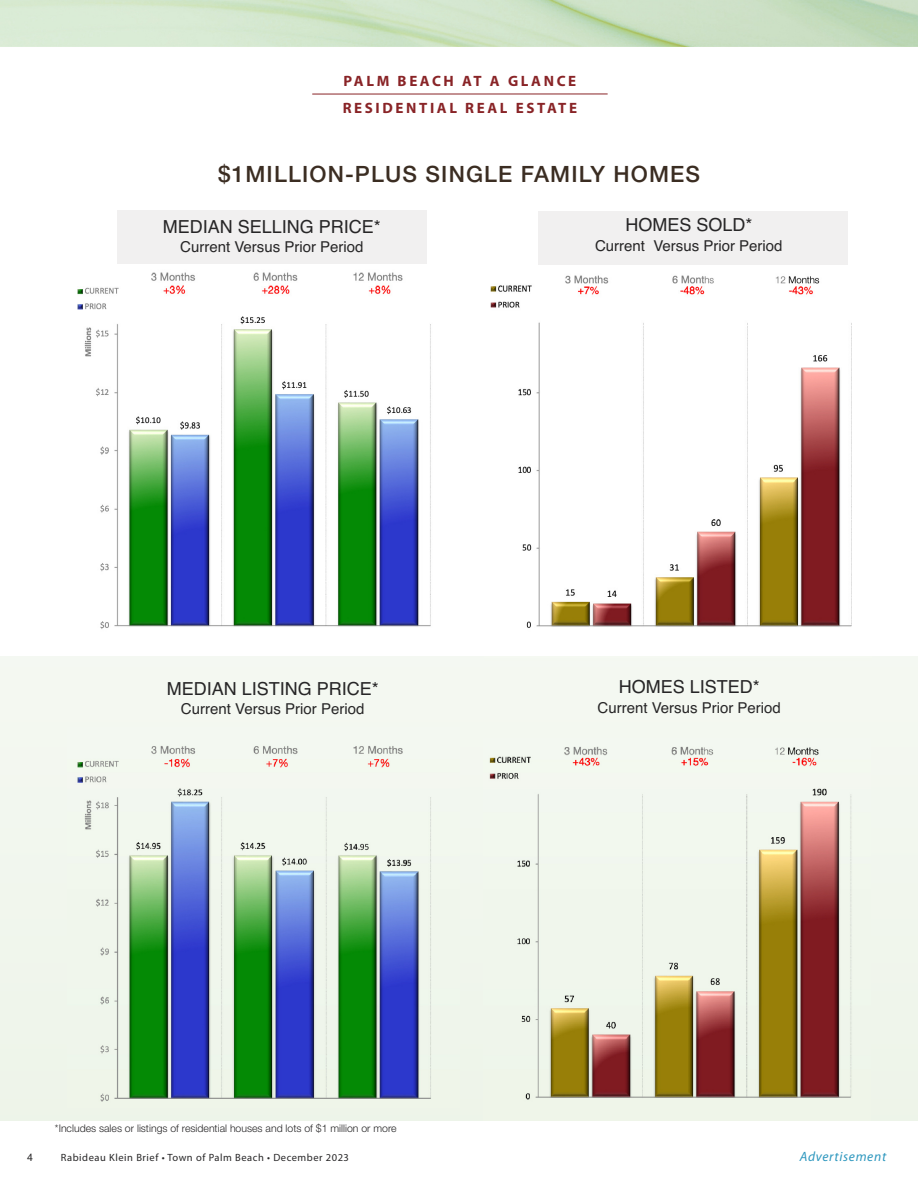
<style>
.page{position:relative;width:918px;height:1188px;background:#fff}
.page>*{position:absolute;margin:0;border:0;box-sizing:border-box;transform-origin:0 0}
.t1{font:500 22.5px "Helvetica Neue";letter-spacing:.05em;color:#3b2d22}
.t2{font:18px "Helvetica";color:#272627}
.t3{font:15px "Helvetica";color:#272627}
.t4{font:700 15px/27px "Myriad Pro";letter-spacing:.175em;color:#892427}
.t5{font:italic 13.5px "Myriad Pro";letter-spacing:.05em;color:#2d97be}
.t6{font:300 10.5px "Helvetica Neue";color:#272627}
.t7{font:10.5px "Myriad Pro";letter-spacing:.05em;color:#272627}
.t8{font:10.5px "Helvetica";color:#272627}
</style>
<div class="page">
<div style="left:0;top:657px;width:918px;height:463px;background:#f3f8f0"></div>
<img style="left:0;top:0;width:918px;height:47px">
<img style="left:77px;top:746px;width:354px;height:356px">
<img style="left:484px;top:746px;width:387px;height:375px">
<hr style="left:312px;top:94px;width:296px;height:1px;background:#892427">
<img style="left:77px;top:272px;width:354px;height:357px">
<img style="left:484px;top:275px;width:387px;height:382px">
<div style="left:538px;top:212px;width:310px;height:54px;background:#f1f0f0"></div>
<div style="left:117px;top:210px;width:310px;height:54px;background:#f1f0f0"></div>
<p class="t4" style="left:343px;top:68px;width:236px">PALM BEACH AT A GLANCE<br>RESIDENTIAL REAL ESTATE</p>
<h1 class="t1" style="left:218px;top:156px;width:483px">$1MILLION-PLUS SINGLE FAMILY HOMES</h1>
<p class="t2" style="left:163px;top:216px;width:220px">MEDIAN SELLING PRICE*</p>
<p class="t3" style="left:180px;top:238px;width:185px">Current Versus Prior Period</p>
<p class="t2" style="left:167px;top:678px;width:214px">MEDIAN LISTING PRICE*</p>
<p class="t3" style="left:181px;top:700px;width:185px">Current Versus Prior Period</p>
<p class="t6" style="left:55px;top:1120px;width:343px">*Includes sales or listings of residential houses and lots of $1 million or more</p>
<p class="t2" style="left:625px;top:215px;width:129px">HOMES SOLD*</p>
<p class="t3" style="left:595px;top:237px;width:189px">Current Versus Prior Period</p>
<p class="t2" style="left:619px;top:677px;width:143px">HOMES LISTED*</p>
<p class="t3" style="left:598px;top:699px;width:185px">Current Versus Prior Period</p>
<p class="t8" style="left:27px;top:1151px;width:7px">4</p>
<p class="t7" style="left:61px;top:1153px;width:290px">Rabideau Klein Brief • Town of Palm Beach • December 2023</p>
<p class="t5" style="left:800px;top:1151px;width:88px">Advertisement</p>
</div>
